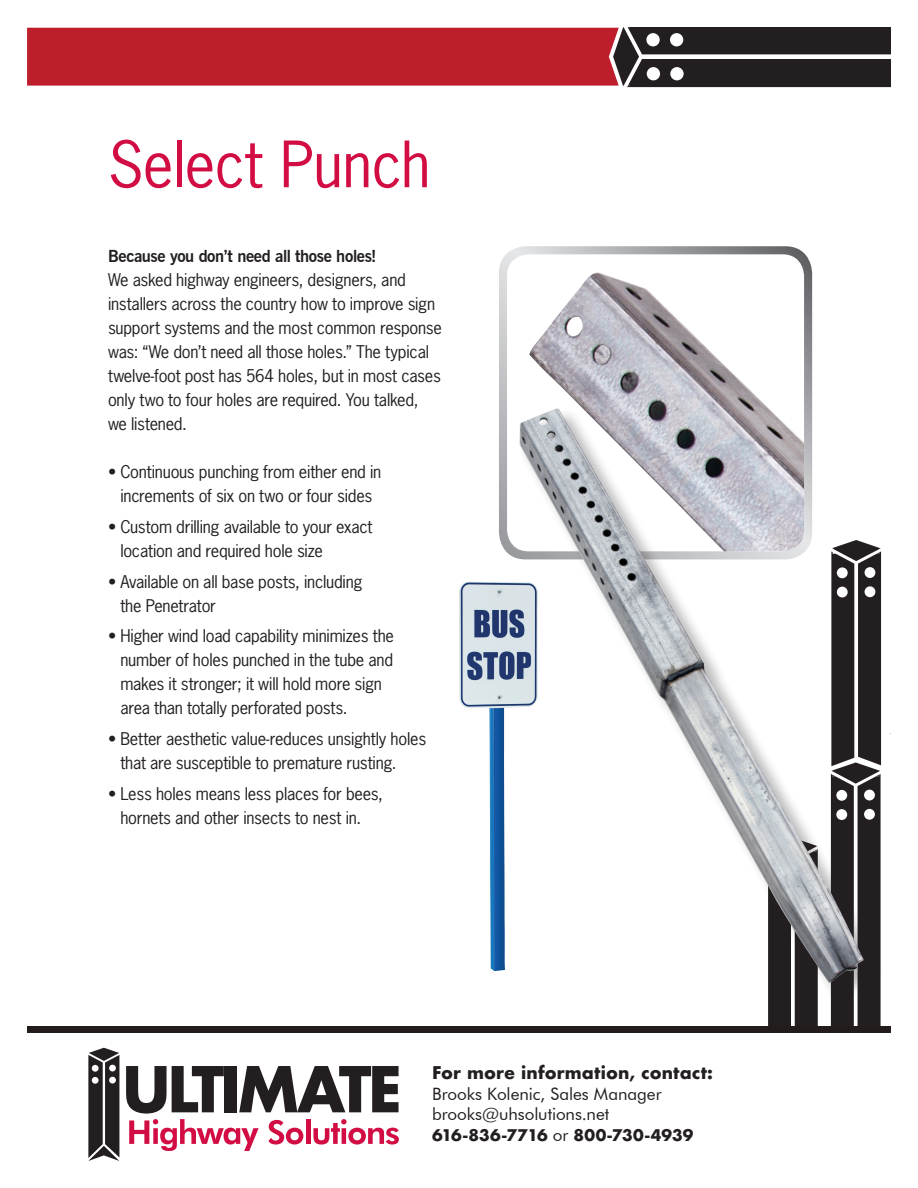
<style>
.page{position:relative;width:918px;height:1188px;background:#fff}
.page>*{position:absolute;margin:0;border:0;box-sizing:border-box;transform-origin:0 0}
.t1{font:60px "News Gothic";letter-spacing:-.01em;color:#d20d44}
.t2{font:17.1px/20.5px "Futura BT";letter-spacing:-.005em;color:#231f20}
.t3{font:700 17.1px "Futura";letter-spacing:.005em;color:#231f20}
.t4{font:16.5px/24px "News Gothic";letter-spacing:-.015em;color:#231f20}
.t5{font:700 16.5px "News Gothic BT";letter-spacing:-.025em;color:#231f20}
.t6{font:700 15.6px "Futura";letter-spacing:.005em;color:#231f20}
.s1{font-family:"Futura BT";font-weight:400;font-size:17.1px}
</style>
<div class="page">
<svg style="left:768px;top:1004px;width:50px;height:22px"></svg>
<svg style="left:831px;top:1004px;width:50px;height:22px"></svg>
<svg style="left:126px;top:1066px;width:273px;height:85px"></svg>
<svg style="left:88px;top:1048px;width:31px;height:113px;background:#474445"></svg>
<div style="left:92px;top:1065px;width:7px;height:7px;background:#fff;border-radius:50%"></div>
<div style="left:109px;top:1065px;width:7px;height:6px;background:#fff;border-radius:50%"></div>
<div style="left:92px;top:1077px;width:7px;height:7px;background:#fff;border-radius:50%"></div>
<div style="left:109px;top:1077px;width:7px;height:7px;background:#fff;border-radius:50%"></div>
<svg style="left:27px;top:27px;width:864px;height:60px;background:#982d37"></svg>
<div style="left:27px;top:1026px;width:864px;height:7px;background:#221d1a"></div>
<svg style="left:499px;top:246px;width:313px;height:313px;background:#acadb0"></svg>
<div style="left:507px;top:254px;width:297px;height:297px;background:#fff;border-radius:22px"></div>
<img style="left:529px;top:272px;width:275px;height:136px">
<div style="left:518px;top:408px;width:367px;height:596px;background:#231f20;opacity:.3"></div>
<img style="left:519px;top:408px;width:345px;height:575px">
<img style="left:459px;top:582px;width:79px;height:389px">
<h1 class="t1" style="left:108px;top:126px;width:324px">Select Punch</h1>
<p class="t5" style="left:108px;top:246px;width:270px">Because you don’t need all those holes!</p>
<p class="t4" style="left:108px;top:267px;width:335px">We asked highway engineers, designers, and installers across the country how to improve sign support systems and the most common response was: “We don’t need all those holes.” The typical twelve-foot post has 564 holes, but in most cases only two to four holes are required. You talked,<br>we listened.</p>
<p class="t4" style="left:108px;top:459px;width:275px;text-align:center">• Continuous punching from either end in increments of six on two or four sides</p>
<p class="t4" style="left:120px;top:514px;width:254px;text-indent:-12px">• Custom drilling available to your exact location and required hole size</p>
<p class="t4" style="left:120px;top:569px;width:244px;text-indent:-12px">• Available on all base posts, including the Penetrator</p>
<p class="t4" style="left:120px;top:624px;width:275px;text-indent:-12px">• Higher wind load capability minimizes the number of holes punched in the tube and makes it stronger; it will hold more sign area than totally perforated posts.</p>
<p class="t4" style="left:120px;top:726px;width:307px;text-indent:-12px">• Better aesthetic value-reduces unsightly holes that are susceptible to premature rusting.</p>
<p class="t4" style="left:108px;top:781px;width:277px;text-align:center">• Less holes means less places for bees, hornets and other insects to nest in.</p>
<p class="t3" style="left:432px;top:1061px;width:283px">For more information, contact:</p>
<p class="t2" style="left:432px;top:1083px;width:231px">Brooks Kolenic, Sales Manager brooks@uhsolutions.net</p>
<p class="t6" style="left:432px;top:1124px;width:263px">616-836-7716 <span class="s1">or</span> 800-730-4939</p>
</div>
